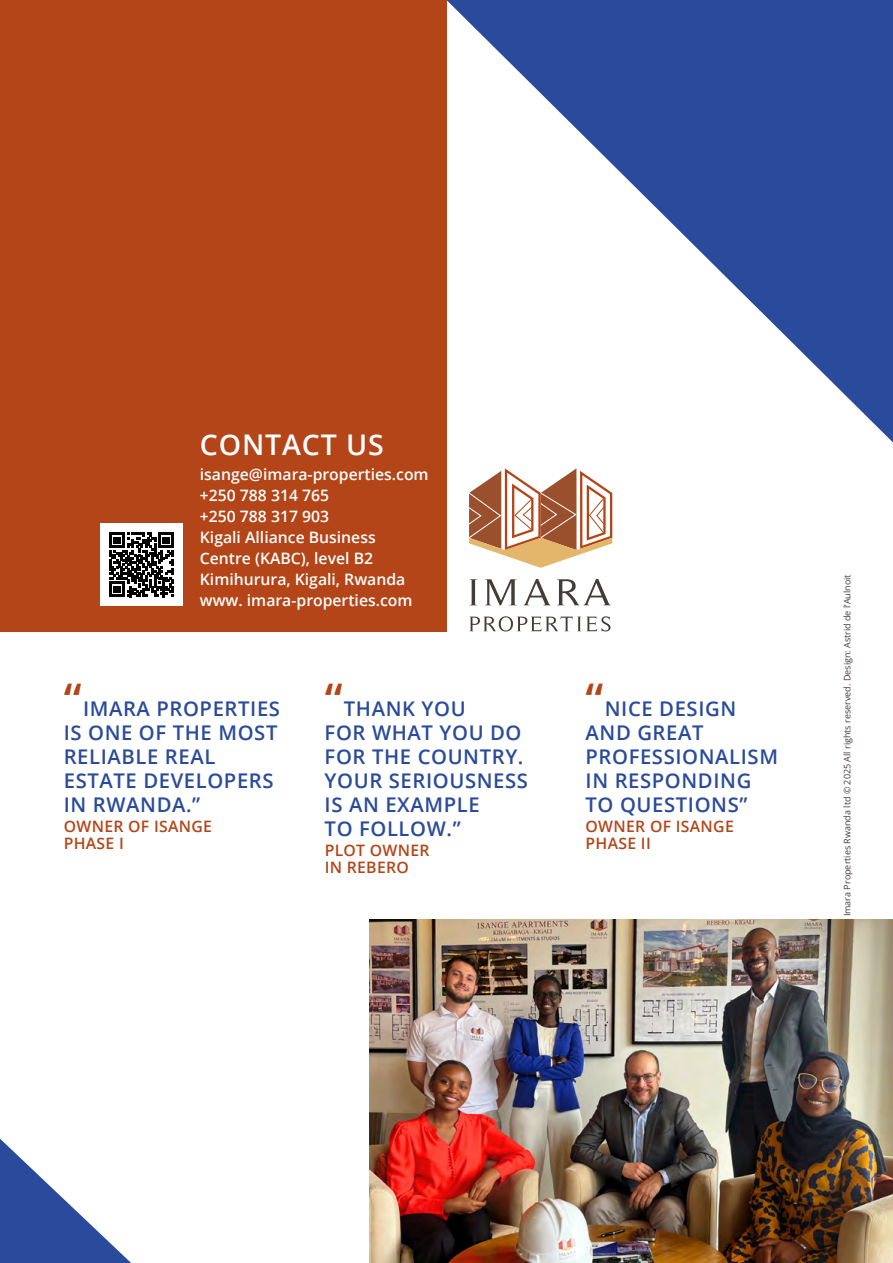
<style>
.page{position:relative;width:893px;height:1263px;background:#fff}
.page>*{position:absolute;margin:0;border:0;box-sizing:border-box;transform-origin:0 0}
.t1{font:600 45px "Open Sans";color:#b44518}
.t2{font:600 28.5px "Open Sans";letter-spacing:.03em;color:#fff}
.t3{font:600 20.25px/24px "Open Sans";letter-spacing:.03em;color:#2a4b9b}
.t4{font:600 15.75px/21px "Open Sans";color:#fff}
.t5{font:600 15.75px/16.5px "Open Sans";letter-spacing:.02em;color:#b44518}
.t6{font:9px "Open Sans";color:#443c39}
</style>
<div class="page">
<img style="left:370px;top:919px;width:523px;height:344px">
<div style="left:0;top:0;width:446px;height:631px;background:#b44518"></div>
<svg style="left:0;top:1139px;width:131px;height:124px"></svg>
<svg style="left:469px;top:579px;width:8px;height:26px"></svg>
<svg style="left:485px;top:579px;width:32px;height:26px"></svg>
<svg style="left:524px;top:579px;width:27px;height:26px"></svg>
<svg style="left:557px;top:579px;width:54px;height:26px"></svg>
<svg style="left:469px;top:616px;width:141px;height:15px"></svg>
<svg style="left:469px;top:468px;width:143px;height:100px"></svg>
<div style="left:100px;top:524px;width:83px;height:82px;background:#fff"></div>
<svg style="left:109px;top:532px;width:65px;height:65px"></svg>
<svg style="left:446px;top:0;width:447px;height:442px"></svg>
<h2 class="t2" style="left:200px;top:425px;width:185px">CONTACT US</h2>
<p class="t4" style="left:200px;top:463px;width:230px">isange@imara-properties.com +250 788 314 765<br>+250 788 317 903<br>Kigali Alliance Business<br>Centre (KABC), level B2<br>Kimihurura, Kigali, Rwanda www. imara-properties.com</p>
<h1 class="t1" style="left:64px;top:668px;width:19px">“</h1>
<p class="t3" style="left:64px;top:696px;width:218px;text-indent:19px">IMARA PROPERTIES<br>IS ONE OF THE MOST<br>RELIABLE REAL<br>ESTATE DEVELOPERS<br>IN RWANDA.”</p>
<p class="t5" style="left:64px;top:818px;width:150px">OWNER OF ISANGE<br>PHASE I</p>
<h1 class="t1" style="left:325px;top:668px;width:19px">“</h1>
<p class="t3" style="left:325px;top:696px;width:205px;text-indent:19px">THANK YOU<br>FOR WHAT YOU DO<br>FOR THE COUNTRY.<br>YOUR SERIOUSNESS<br>IS AN EXAMPLE<br>TO FOLLOW.”</p>
<p class="t5" style="left:325px;top:842px;width:106px">PLOT OWNER<br>IN REBERO</p>
<h1 class="t1" style="left:585px;top:668px;width:19px">“</h1>
<p class="t3" style="left:585px;top:696px;width:194px;text-indent:19px">NICE DESIGN<br>AND GREAT<br>PROFESSIONALISM<br>IN RESPONDING<br>TO QUESTIONS”</p>
<p class="t5" style="left:585px;top:818px;width:150px">OWNER OF ISANGE<br>PHASE II</p>
<p class="t6" style="left:841px;top:916px;width:343px;rotate:-90deg">Imara Properties Rwanda ltd © 2025 All rights reserved. Design: Astrid de l’Aulnoit</p>
</div>
